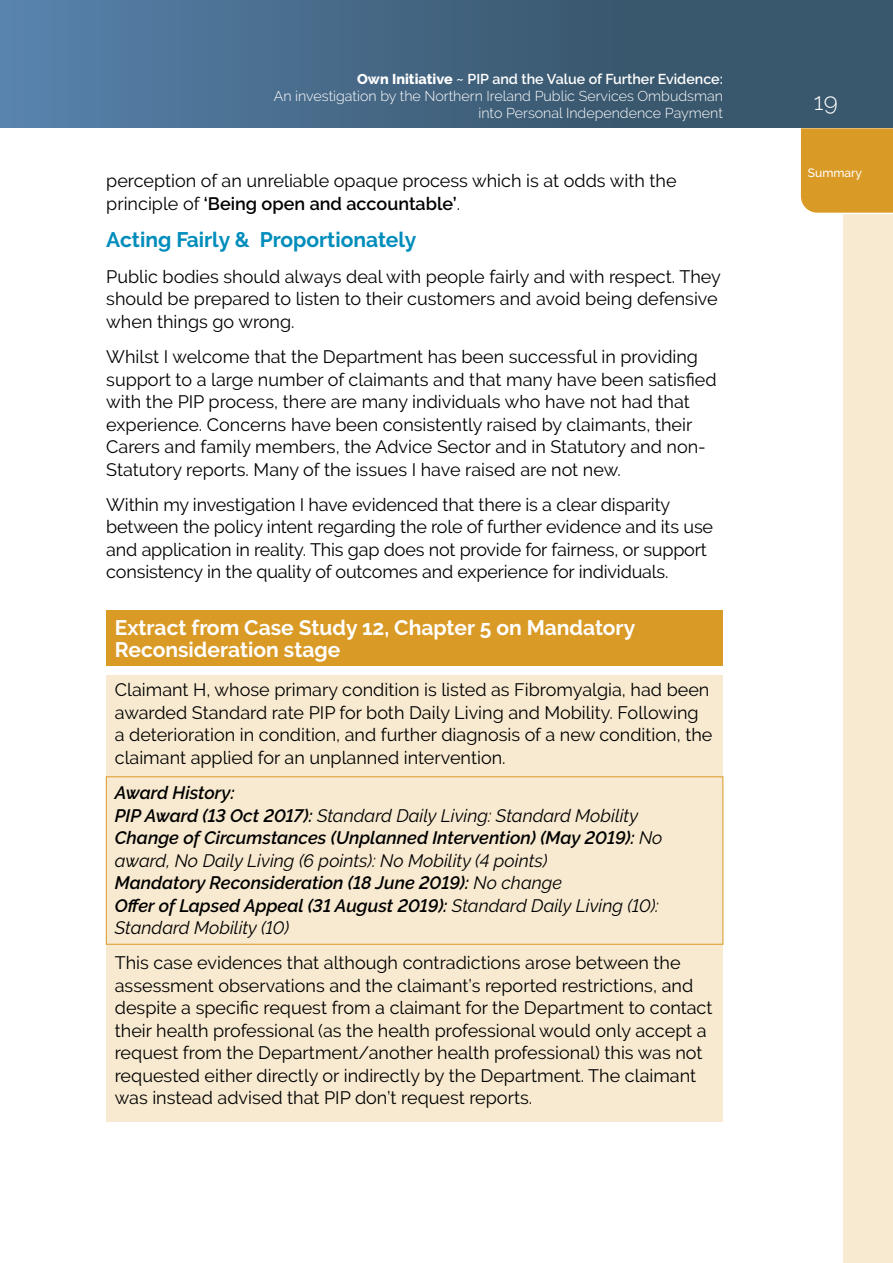
<style>
.page{position:relative;width:893px;height:1263px;background:#fff}
.page>*{position:absolute;margin:0;border:0;box-sizing:border-box;transform-origin:0 0}
.t1{font:300 24px "Raleway";color:#fff}
.Orange_case_study_he{font:700 21px/22.2px "Raleway";color:#fff}
.sub_headers{font:700 21px "Raleway";color:#008dbb}
.body_text{font:18px/22.5px "Raleway";color:#000}
.Orange_Case_Studies{font:18px/22.5px "Raleway";color:#000}
.Orange_Case_Studies-2{font:italic 600 18px/22.5px "Raleway";color:#000}
.Orange_Case_Studies-3{font:italic 18px/22.5px "Raleway";color:#000}
.t2{font:300 14.25px/17.1px "Raleway";color:#fff;text-align:right}
.t3{font:500 12px "Raleway";color:#fff}
.s1{font-weight:800}
.s2{font-weight:600}
.s3{font-weight:400}
</style>
<div class="page">
<div style="left:843px;top:130px;width:50px;height:1133px;background:#f8ead0"></div>
<div style="left:801px;top:128px;width:92px;height:86px;background:#da9a26"></div>
<div style="left:0;top:0;width:893px;height:128px;background:linear-gradient(to right,#567fa7,#324d5f)"></div>
<hr style="left:0;top:0;width:1px;height:128px;background:#5a85af">
<div style="left:106px;top:610px;width:617px;height:56px;background:#da9a26"></div>
<div style="left:106px;top:675px;width:617px;height:106px;background:#f8ead0"></div>
<div style="left:106px;top:778px;width:617px;height:38px;background:#f8ead0"></div>
<div style="left:106px;top:800px;width:617px;height:38px;background:#f8ead0"></div>
<div style="left:106px;top:823px;width:617px;height:60px;background:#f8ead0"></div>
<div style="left:106px;top:868px;width:617px;height:38px;background:#f8ead0"></div>
<div style="left:106px;top:890px;width:617px;height:61px;background:#f8ead0"></div>
<div style="left:106px;top:948px;width:617px;height:173px;background:#f8ead0"></div>
<div style="left:106px;top:776px;width:617px;height:169px;border:1px solid #da9a26"></div>
<p class="t2" style="left:274px;top:70px;width:451px"><span class="s1">Own Initiative</span> <span class="s2">~ PIP and the Value of Further Evidence:<br></span>An investigation by the Northern Ireland Public Services Ombudsman into Personal Independence Payment</p>
<p class="body_text" style="left:106px;top:169px;width:572px">perception of an unreliable opaque process which is at odds with the principle of <span class="s2">‘Being open and accountable’</span>.</p>
<p class="sub_headers" style="left:106px;top:228px;width:312px">Acting Fairly &amp; Proportionately</p>
<p class="body_text" style="left:106px;top:265px;width:616px">Public bodies should always deal with people fairly and with respect. They should be prepared to listen to their customers and avoid being defensive when things go wrong.</p>
<p class="body_text" style="left:106px;top:345px;width:612px">Whilst I welcome that the Department has been successful in providing support to a large number of claimants and that many have been satisfied with the PIP process, there are many individuals who have not had that experience. Concerns have been consistently raised by claimants, their Carers and family members, the Advice Sector and in Statutory and non-Statutory reports. Many of the issues I have raised are not new.</p>
<p class="body_text" style="left:106px;top:493px;width:608px">Within my investigation I have evidenced that there is a clear disparity between the policy intent regarding the role of further evidence and its use and application in reality. This gap does not provide for fairness, or support consistency in the quality of outcomes and experience for individuals.</p>
<p class="Orange_case_study_he" style="left:115px;top:616px;width:522px">Extract from Case Study 12, Chapter 5 on Mandatory<br>Reconsideration stage</p>
<p class="Orange_Case_Studies" style="left:115px;top:679px;width:599px">Claimant H, whose primary condition is listed as Fibromyalgia, had been awarded Standard rate PIP for both Daily Living and Mobility. Following a deterioration in condition, and further diagnosis of a new condition, the claimant applied for an unplanned intervention.</p>
<p class="Orange_Case_Studies-2" style="left:115px;top:781px;width:121px">Award History:</p>
<p class="Orange_Case_Studies-3" style="left:115px;top:804px;width:525px"><span class="s2">PIP Award (13 Oct 2017):</span> Standard Daily Living: Standard Mobility</p>
<p class="Orange_Case_Studies-2" style="left:115px;top:826px;width:549px">Change of Circumstances (Unplanned Intervention) (May 2019): <span class="s3">No award, No Daily Living (6 points): No Mobility (4 points)</span></p>
<p class="Orange_Case_Studies-2" style="left:115px;top:871px;width:449px">Mandatory Reconsideration (18 June 2019): <span class="s3">No change</span></p>
<p class="Orange_Case_Studies-3" style="left:115px;top:894px;width:546px"><span class="s2">Offer of Lapsed Appeal (31 August 2019):</span> Standard Daily Living (10):<br>Standard Mobility (10)</p>
<p class="Orange_Case_Studies" style="left:115px;top:952px;width:599px">This case evidences that although contradictions arose between the assessment observations and the claimant’s reported restrictions, and despite a specific request from a claimant for the Department to contact their health professional (as the health professional would only accept a request from the Department/another health professional) this was not requested either directly or indirectly by the Department. The claimant was instead advised that PIP don’t request reports.</p>
<h1 class="t1" style="left:814px;top:87px;width:25px">19</h1>
<p class="t3" style="left:808px;top:166px;width:56px">Summary</p>
</div>
